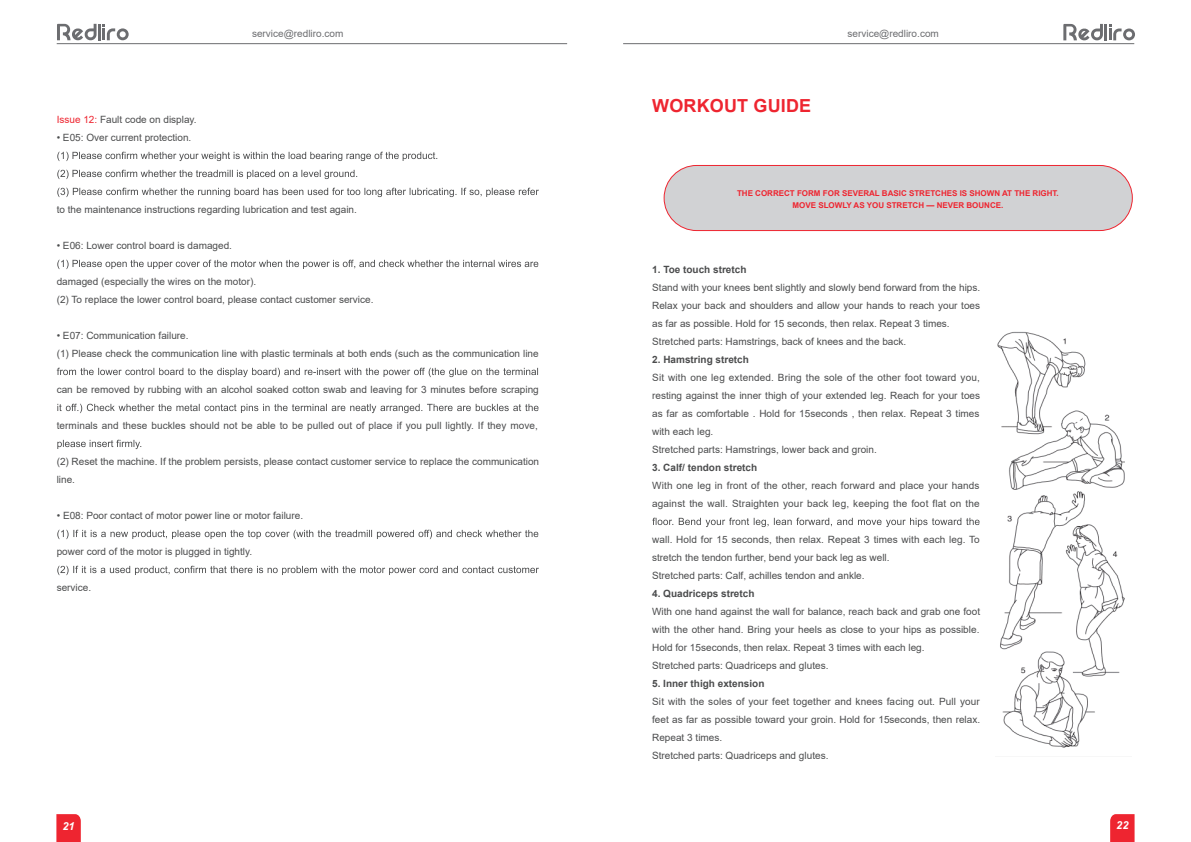
<style>
.page{position:relative;width:1191px;height:842px;background:#fff}
.page>*{position:absolute;margin:0;border:0;box-sizing:border-box;transform-origin:0 0}
.t1{font:700 18px "Arial";letter-spacing:.01em;color:#ee2530}
.t2{font:italic 700 11px "Arial";color:#fff}
.t3{font:10px/18px "Arial";color:#4b4c4d}
.t4{font:700 10px "Arial";color:#4b4c4d}
.t5{font:10px "Arial";color:#6c6d70}
.t6{font:700 8px/12px "Arial";color:#ee2530;text-align:center}
.s1{color:#ee2530}
</style>
<div class="page">
<svg style="left:56px;top:814px;width:25px;height:28px"></svg>
<hr style="left:57px;top:43px;width:510px;height:1px;background:#6c6d70">
<hr style="left:623px;top:43px;width:511px;height:1px;background:#6c6d70">
<svg style="left:1110px;top:814px;width:24px;height:28px"></svg>
<svg style="left:57px;top:152px;width:380px;height:9px"></svg>
<svg style="left:57px;top:170px;width:300px;height:9px"></svg>
<svg style="left:57px;top:188px;width:482px;height:9px"></svg>
<svg style="left:57px;top:260px;width:481px;height:9px"></svg>
<svg style="left:57px;top:368px;width:481px;height:9px"></svg>
<svg style="left:57px;top:404px;width:481px;height:9px"></svg>
<svg style="left:57px;top:440px;width:84px;height:9px"></svg>
<svg style="left:57px;top:530px;width:481px;height:9px"></svg>
<svg style="left:57px;top:566px;width:482px;height:9px"></svg>
<div style="left:664px;top:165px;width:468px;height:66px;background:#d1d2d4;border-radius:33px"></div>
<div style="left:663px;top:165px;width:469px;height:66px;border:1px solid #ee2530;border-radius:33px"></div>
<svg style="left:652px;top:518px;width:327px;height:9px"></svg>
<img style="left:997px;top:331px;width:128px;height:417px">
<svg style="left:57px;top:24px;width:72px;height:16px"></svg>
<svg style="left:1063px;top:24px;width:72px;height:16px"></svg>
<p class="t5" style="left:252px;top:27px;width:93px">service@redliro.com</p>
<p class="t5" style="left:847px;top:27px;width:93px">service@redliro.com</p>
<p class="t3" style="left:57px;top:110px;width:141px"><span class="s1">Issue 12:</span> Fault code on display.</p>
<p class="t3" style="left:57px;top:128px;width:136px">• E05: Over current protection.</p>
<p class="t3" style="left:57px;top:200px;width:302px">to the maintenance instructions regarding lubrication and test again.</p>
<p class="t3" style="left:57px;top:236px;width:177px">• E06: Lower control board is damaged.</p>
<p class="t3" style="left:57px;top:272px;width:318px">damaged (especially the wires on the motor).<br>(2) To replace the lower control board, please contact customer service.</p>
<p class="t3" style="left:57px;top:326px;width:483px">• E07: Communication failure.<br>(1) Please check the communication line with plastic terminals at both ends (such as the communication line</p>
<p class="t3" style="left:57px;top:380px;width:483px">can be removed by rubbing with an alcohol soaked cotton swab and leaving for 3 minutes before scraping</p>
<p class="t3" style="left:57px;top:416px;width:483px">terminals and these buckles should not be able to be pulled out of place if you pull lightly. If they move,</p>
<p class="t3" style="left:57px;top:452px;width:484px">(2) Reset the machine. If the problem persists, please contact customer service to replace the communication line.</p>
<p class="t3" style="left:57px;top:506px;width:248px">• E08: Poor contact of motor power line or motor failure.</p>
<p class="t3" style="left:57px;top:542px;width:197px">power cord of the motor is plugged in tightly.</p>
<p class="t3" style="left:57px;top:578px;width:36px">service.</p>
<h1 class="t1" style="left:652px;top:93px;width:161px">WORKOUT GUIDE</h1>
<p class="t6" style="left:737px;top:187px;width:323px">THE CORRECT FORM FOR SEVERAL BASIC STRETCHES IS SHOWN AT THE RIGHT.<br>MOVE SLOWLY AS YOU STRETCH — NEVER BOUNCE.</p>
<p class="t4" style="left:652px;top:262px;width:96px">1. Toe touch stretch</p>
<p class="t3" style="left:652px;top:278px;width:329px">Stand with your knees bent slightly and slowly bend forward from the hips.<br>Relax your back and shoulders and allow your hands to reach your toes as far as possible. Hold for 15 seconds, then relax. Repeat 3 times.<br>Stretched parts: Hamstrings, back of knees and the back.</p>
<p class="t4" style="left:652px;top:352px;width:98px">2. Hamstring stretch</p>
<p class="t3" style="left:652px;top:368px;width:329px">Sit with one leg extended. Bring the sole of the other foot toward you, resting against the inner thigh of your extended leg. Reach for your toes as far as comfortable . Hold for 15seconds , then relax. Repeat 3 times with each leg.<br>Stretched parts: Hamstrings, lower back and groin.</p>
<p class="t4" style="left:652px;top:460px;width:107px">3. Calf/ tendon stretch</p>
<p class="t3" style="left:652px;top:476px;width:329px">With one leg in front of the other, reach forward and place your hands against the wall. Straighten your back leg, keeping the foot flat on the</p>
<p class="t3" style="left:652px;top:530px;width:329px">wall. Hold for 15 seconds, then relax. Repeat 3 times with each leg. To stretch the tendon further, bend your back leg as well.<br>Stretched parts: Calf, achilles tendon and ankle.</p>
<p class="t4" style="left:652px;top:586px;width:104px">4. Quadriceps stretch</p>
<p class="t3" style="left:652px;top:602px;width:329px">With one hand against the wall for balance, reach back and grab one foot with the other hand. Bring your heels as close to your hips as possible.<br>Hold for 15seconds, then relax. Repeat 3 times with each leg.<br>Stretched parts: Quadriceps and glutes.</p>
<p class="t4" style="left:652px;top:676px;width:114px">5. Inner thigh extension</p>
<p class="t3" style="left:652px;top:692px;width:329px">Sit with the soles of your feet together and knees facing out. Pull your feet as far as possible toward your groin. Hold for 15seconds, then relax.<br>Repeat 3 times.<br>Stretched parts: Quadriceps and glutes.</p>
<p class="t2" style="left:62px;top:819px;width:14px">21</p>
<p class="t2" style="left:1116px;top:818px;width:14px">22</p>
</div>
